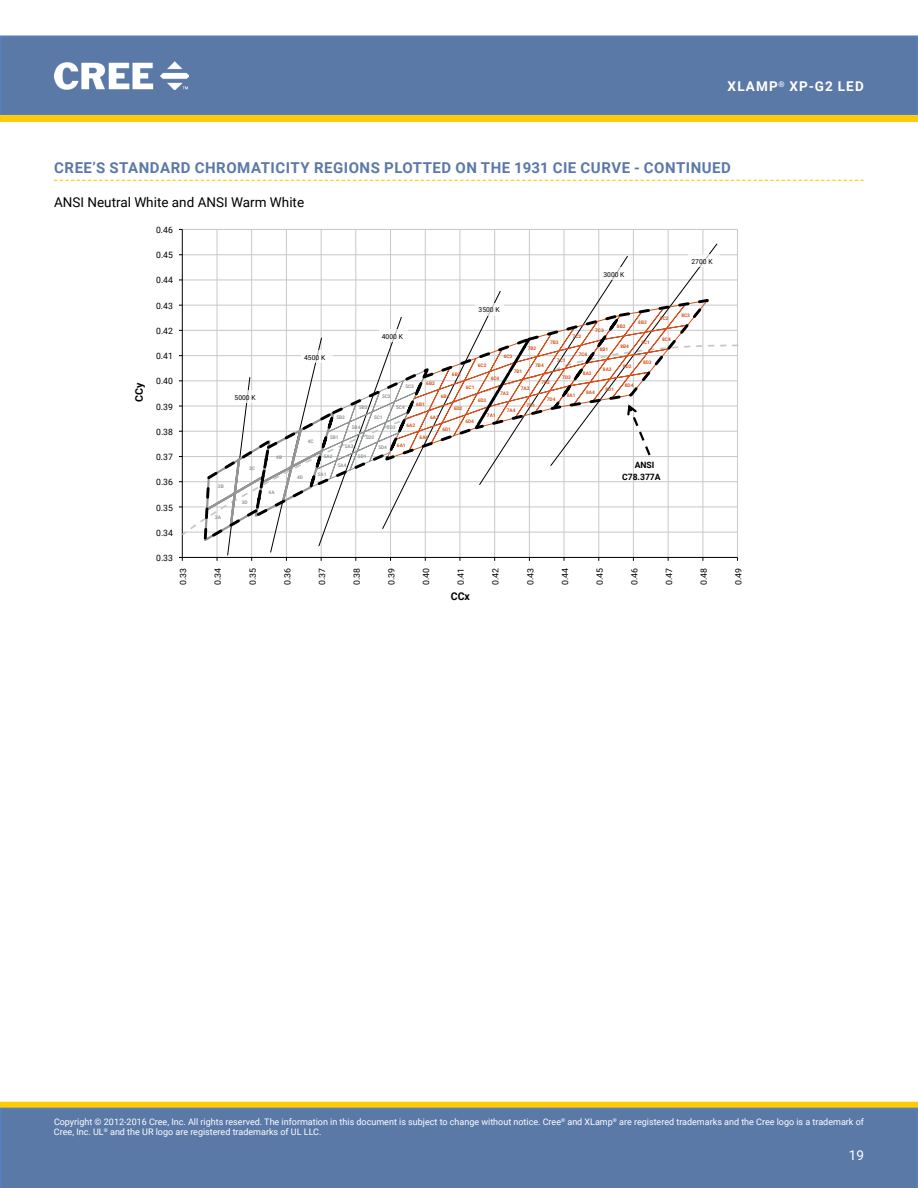
<style>
.page{position:relative;width:918px;height:1188px;background:#fff}
.page>*{position:absolute;margin:0;border:0;box-sizing:border-box;transform-origin:0 0}
.t1{font:700 15px "Roboto";letter-spacing:.035em;color:#5b79a7}
.t2{font:13.5px "Roboto";color:#000}
.t3{font:700 13.5px "Roboto";letter-spacing:.085em;color:#fff}
.t4{font:13.5px "Roboto";color:#fff}
.t5{font:700 10.65px "Roboto";color:#000}
.t6{font:700 10.5px "Roboto";color:#000}
.t7{font:9px/10.8px "Roboto";color:#fff}
.t8{font:8.7px "Roboto";color:#000}
.t9{font:700 8.7px/12.3px "Roboto";color:#000}
.t10{font:8.55px "Roboto";color:#000}
.t11{font:6.75px "Roboto";letter-spacing:.005em;color:#000}
.t12{font:700 4.8px "Roboto";color:#d6511d}
.t13{font:700 4.8px "Roboto";letter-spacing:.005em;color:#939597}
</style>
<div class="page">
<div style="left:0;top:35px;width:918px;height:80px;background:#5b79a7"></div>
<img style="left:55px;top:62px;width:134px;height:28px">
<div style="left:1px;top:1102px;width:916px;height:6px;background:#ffcb05"></div>
<div style="left:0;top:1102px;width:918px;height:6px;border:1px solid #fdca0b"></div>
<div style="left:0;top:1108px;width:918px;height:80px;background:#5b79a7"></div>
<svg style="left:0;top:115px;width:918px;height:7px;background:#fdca09"></svg>
<svg style="left:54px;top:180px;width:810px;height:1px"></svg>
<hr style="left:182px;top:330px;width:556px;height:1px;background:#c6c8ca">
<hr style="left:182px;top:305px;width:556px;height:1px;background:#c6c8ca">
<hr style="left:182px;top:279px;width:556px;height:1px;background:#c6c8ca">
<hr style="left:182px;top:254px;width:556px;height:1px;background:#c6c8ca">
<hr style="left:182px;top:229px;width:556px;height:1px;background:#c6c8ca">
<hr style="left:217px;top:229px;width:1px;height:328px;background:#c6c8ca">
<hr style="left:251px;top:229px;width:1px;height:328px;background:#c6c8ca">
<hr style="left:286px;top:229px;width:1px;height:328px;background:#c6c8ca">
<hr style="left:321px;top:229px;width:1px;height:328px;background:#c6c8ca">
<hr style="left:355px;top:229px;width:1px;height:328px;background:#c6c8ca">
<hr style="left:390px;top:229px;width:1px;height:328px;background:#c6c8ca">
<hr style="left:425px;top:229px;width:1px;height:328px;background:#c6c8ca">
<hr style="left:459px;top:229px;width:1px;height:328px;background:#c6c8ca">
<hr style="left:494px;top:229px;width:1px;height:328px;background:#c6c8ca">
<hr style="left:529px;top:229px;width:1px;height:328px;background:#c6c8ca">
<hr style="left:564px;top:229px;width:1px;height:328px;background:#c6c8ca">
<hr style="left:598px;top:229px;width:1px;height:328px;background:#c6c8ca">
<hr style="left:633px;top:229px;width:1px;height:328px;background:#c6c8ca">
<hr style="left:668px;top:229px;width:1px;height:328px;background:#c6c8ca">
<hr style="left:702px;top:229px;width:1px;height:328px;background:#c6c8ca">
<hr style="left:737px;top:229px;width:1px;height:328px;background:#c6c8ca">
<hr style="left:182px;top:229px;width:1px;height:328px;background:#000">
<hr style="left:182px;top:557px;width:556px;height:1px;background:#000">
<svg style="left:181px;top:344px;width:558px;height:193px"></svg>
<div style="left:689px;top:254px;width:31px;height:13px;background:#fff"></div>
<svg style="left:203px;top:243px;width:515px;height:318px"></svg>
<h2 class="t3" style="left:728px;top:77px;width:138px">XLAMP<sup>®</sup> XP-G2 LED</h2>
<h1 class="t1" style="left:54px;top:157px;width:270px">CREE’S STANDARD CHROMATICITY REG</h1>
<h1 class="t1" style="left:344px;top:157px;width:378px">IONS PLOTTED ON THE 1931 CIE CURVE - CONTINUED</h1>
<h2 class="t2" style="left:54px;top:192px;width:252px">ANSI Neutral White and ANSI Warm White</h2>
<p class="t6" style="left:132px;top:402px;width:21px;rotate:-90deg">CCY</p>
<p class="t8" style="left:156px;top:224px;width:18px">0.46</p>
<p class="t8" style="left:156px;top:249px;width:18px">0.45</p>
<p class="t11" style="left:692px;top:257px;width:23px">2700 K</p>
<p class="t8" style="left:156px;top:274px;width:18px">0.44</p>
<p class="t11" style="left:603px;top:270px;width:23px">3000 K</p>
<p class="t8" style="left:156px;top:300px;width:18px">0.43</p>
<p class="t8" style="left:156px;top:325px;width:18px">0.42</p>
<p class="t8" style="left:156px;top:350px;width:18px">0.41</p>
<p class="t8" style="left:156px;top:375px;width:18px">0.40</p>
<p class="t8" style="left:156px;top:400px;width:18px">0.39</p>
<p class="t8" style="left:156px;top:426px;width:18px">0.38</p>
<p class="t8" style="left:156px;top:451px;width:18px">0.37</p>
<p class="t8" style="left:156px;top:476px;width:18px">0.36</p>
<p class="t11" style="left:235px;top:392px;width:23px">5000 K</p>
<p class="t13" style="left:218px;top:482px;width:7px">3B</p>
<p class="t13" style="left:249px;top:465px;width:7px">3C</p>
<p class="t13" style="left:276px;top:454px;width:7px">4B</p>
<p class="t11" style="left:304px;top:353px;width:23px">4500 K</p>
<p class="t11" style="left:479px;top:305px;width:23px">3500 K</p>
<p class="t12" style="left:638px;top:319px;width:10px">8B3</p>
<p class="t12" style="left:617px;top:323px;width:10px">8B2</p>
<p class="t12" style="left:595px;top:327px;width:10px">7C3</p>
<p class="t11" style="left:382px;top:332px;width:23px">4000 K</p>
<p class="t12" style="left:573px;top:333px;width:10px">7C2</p>
<p class="t12" style="left:550px;top:339px;width:10px">7B3</p>
<p class="t12" style="left:641px;top:339px;width:10px">8C1</p>
<p class="t12" style="left:620px;top:343px;width:10px">8B4</p>
<p class="t12" style="left:528px;top:345px;width:10px">7B2</p>
<p class="t12" style="left:600px;top:346px;width:10px">8B1</p>
<p class="t12" style="left:579px;top:351px;width:10px">7C4</p>
<p class="t12" style="left:504px;top:352px;width:10px">6C3</p>
<p class="t12" style="left:557px;top:357px;width:10px">7C1</p>
<p class="t12" style="left:643px;top:359px;width:10px">8D3</p>
<p class="t12" style="left:478px;top:362px;width:10px">6C2</p>
<p class="t12" style="left:535px;top:362px;width:10px">7B4</p>
<p class="t12" style="left:623px;top:363px;width:10px">8D2</p>
<p class="t12" style="left:603px;top:366px;width:10px">8A3</p>
<p class="t12" style="left:514px;top:368px;width:10px">7B1</p>
<p class="t12" style="left:583px;top:370px;width:10px">8A2</p>
<p class="t12" style="left:452px;top:371px;width:10px">6B3</p>
<p class="t12" style="left:562px;top:374px;width:10px">7D3</p>
<p class="t12" style="left:491px;top:375px;width:10px">6C4</p>
<p class="t12" style="left:541px;top:379px;width:10px">7D2</p>
<p class="t12" style="left:426px;top:380px;width:10px">6B2</p>
<p class="t12" style="left:625px;top:382px;width:10px">8D4</p>
<p class="t13" style="left:405px;top:383px;width:10px">5C3</p>
<p class="t12" style="left:466px;top:384px;width:10px">6C1</p>
<p class="t12" style="left:521px;top:385px;width:10px">7A3</p>
<p class="t12" style="left:605px;top:385px;width:10px">8D1</p>
<p class="t12" style="left:586px;top:389px;width:10px">8A4</p>
<p class="t12" style="left:500px;top:390px;width:10px">7A2</p>
<p class="t12" style="left:567px;top:392px;width:10px">8A1</p>
<p class="t12" style="left:441px;top:393px;width:10px">6B4</p>
<p class="t13" style="left:382px;top:393px;width:10px">5C2</p>
<p class="t12" style="left:547px;top:396px;width:10px">7D4</p>
<p class="t12" style="left:478px;top:397px;width:10px">6D3</p>
<p class="t12" style="left:416px;top:401px;width:10px">6B1</p>
<p class="t12" style="left:527px;top:401px;width:10px">7D1</p>
<p class="t13" style="left:359px;top:404px;width:10px">5B3</p>
<p class="t13" style="left:352px;top:424px;width:10px">5B4</p>
<p class="t13" style="left:396px;top:404px;width:10px">5C4</p>
<p class="t12" style="left:454px;top:405px;width:10px">6D2</p>
<p class="t12" style="left:507px;top:407px;width:10px">7A4</p>
<p class="t12" style="left:487px;top:412px;width:10px">7A1</p>
<p class="t12" style="left:430px;top:414px;width:10px">6A3</p>
<p class="t13" style="left:374px;top:414px;width:10px">5C1</p>
<p class="t13" style="left:336px;top:414px;width:10px">5B2</p>
<p class="t12" style="left:465px;top:418px;width:10px">6D4</p>
<p class="t12" style="left:406px;top:422px;width:10px">6A2</p>
<p class="t13" style="left:387px;top:424px;width:10px">5D3</p>
<p class="t12" style="left:442px;top:426px;width:10px">6D1</p>
<p class="t12" style="left:660px;top:315px;width:10px">8C2</p>
<p class="t12" style="left:662px;top:336px;width:10px">8C4</p>
<p class="t13" style="left:308px;top:438px;width:7px">4C</p>
<p class="t13" style="left:330px;top:434px;width:10px">5B1</p>
<p class="t13" style="left:366px;top:434px;width:10px">5D2</p>
<p class="t13" style="left:345px;top:443px;width:10px">5A3</p>
<p class="t13" style="left:338px;top:462px;width:10px">5A4</p>
<p class="t13" style="left:324px;top:453px;width:10px">5A2</p>
<p class="t13" style="left:358px;top:453px;width:10px">5D1</p>
<p class="t13" style="left:378px;top:444px;width:10px">5D4</p>
<p class="t13" style="left:297px;top:474px;width:7px">4D</p>
<p class="t13" style="left:318px;top:471px;width:10px">5A1</p>
<p class="t12" style="left:397px;top:442px;width:10px">6A1</p>
<p class="t12" style="left:420px;top:434px;width:10px">6A4</p>
<p class="t9" style="left:622px;top:459px;width:40px;text-indent:13px">ANSI<br>C78.377A</p>
<p class="t12" style="left:681px;top:312px;width:10px">8C3</p>
<p class="t13" style="left:269px;top:489px;width:7px">4A</p>
<p class="t8" style="left:156px;top:501px;width:18px">0.35</p>
<p class="t13" style="left:242px;top:499px;width:7px">3D</p>
<p class="t13" style="left:215px;top:514px;width:7px">3A</p>
<p class="t8" style="left:156px;top:527px;width:18px">0.34</p>
<p class="t8" style="left:156px;top:552px;width:18px">0.33</p>
<p class="t10" style="left:177px;top:585px;width:19px;rotate:-90deg">0.33</p>
<p class="t10" style="left:212px;top:585px;width:19px;rotate:-90deg">0.34</p>
<p class="t10" style="left:247px;top:585px;width:19px;rotate:-90deg">0.35</p>
<p class="t10" style="left:281px;top:585px;width:19px;rotate:-90deg">0.36</p>
<p class="t10" style="left:316px;top:585px;width:19px;rotate:-90deg">0.37</p>
<p class="t10" style="left:351px;top:585px;width:19px;rotate:-90deg">0.38</p>
<p class="t10" style="left:386px;top:585px;width:19px;rotate:-90deg">0.39</p>
<p class="t10" style="left:420px;top:585px;width:19px;rotate:-90deg">0.40</p>
<p class="t10" style="left:455px;top:585px;width:19px;rotate:-90deg">0.41</p>
<p class="t10" style="left:490px;top:585px;width:19px;rotate:-90deg">0.42</p>
<p class="t10" style="left:524px;top:585px;width:19px;rotate:-90deg">0.43</p>
<p class="t10" style="left:559px;top:585px;width:19px;rotate:-90deg">0.44</p>
<p class="t10" style="left:594px;top:585px;width:19px;rotate:-90deg">0.45</p>
<p class="t10" style="left:628px;top:585px;width:19px;rotate:-90deg">0.46</p>
<p class="t10" style="left:663px;top:585px;width:19px;rotate:-90deg">0.47</p>
<p class="t10" style="left:698px;top:585px;width:19px;rotate:-90deg">0.48</p>
<p class="t10" style="left:733px;top:585px;width:19px;rotate:-90deg">0.49</p>
<p class="t5" style="left:451px;top:589px;width:21px">CCX</p>
<p class="t7" style="left:54px;top:1116px;width:811px">Copyright © 2012-2016 Cree, Inc. All rights reserved. The information in this document is subject to change without notice. Cree<sup>®</sup> and XLamp<sup>®</sup> are registered trademarks and the Cree logo is a trademark of<br>Cree, Inc. UL<sup>®</sup> and the UR logo are registered trademarks of UL LLC.</p>
<h2 class="t4" style="left:849px;top:1145px;width:17px">19</h2>
</div>
